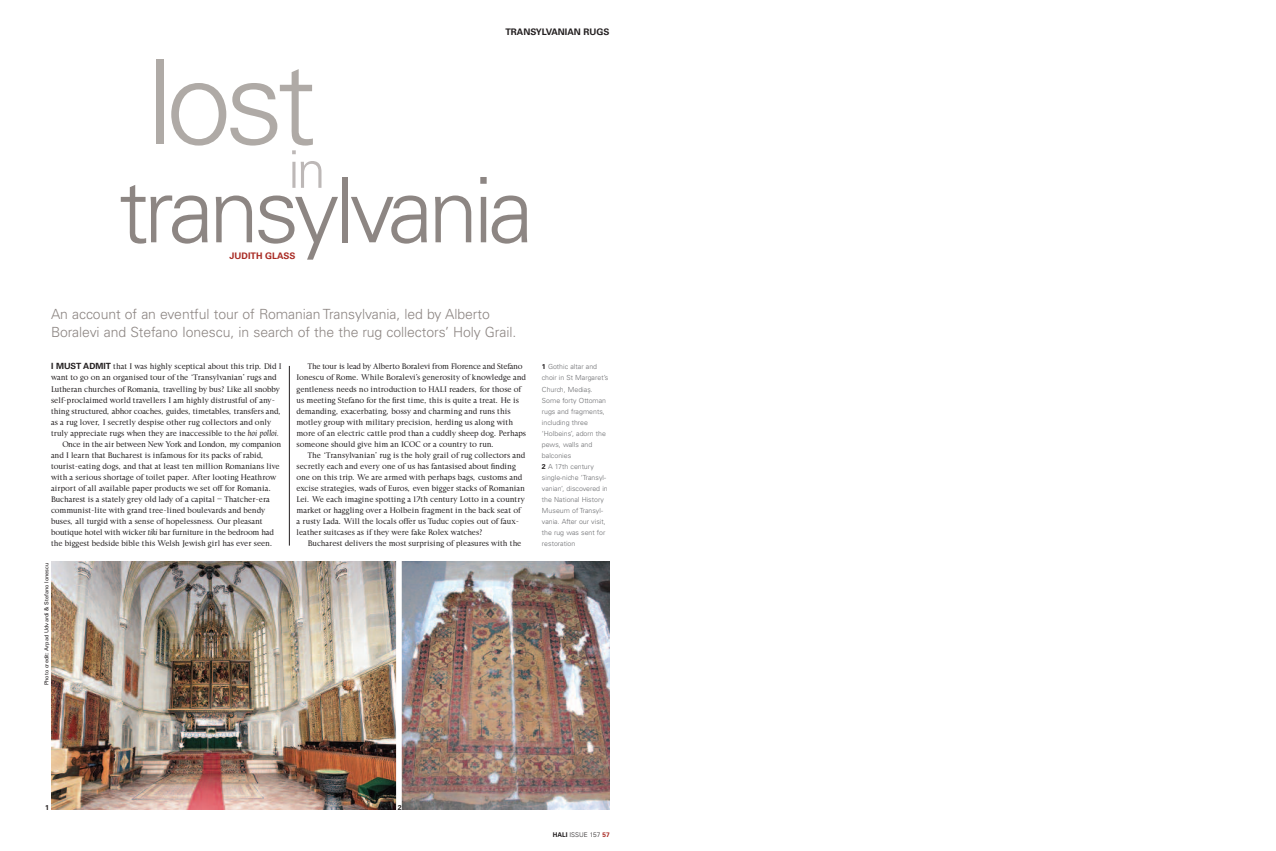
<style>
.page{position:relative;width:1276px;height:851px;background:#fff}
.page>*{position:absolute;margin:0;border:0;box-sizing:border-box;transform-origin:0 0}
.t1{font:300 117.6px "Univers";color:#afaaa6}
.t2{font:300 90.4px "Univers";letter-spacing:-.055em;color:#8d8683}
.t3{font:300 51.9px "Univers";color:#bdb8b7}
.t4{font:300 14px/18px "Univers";letter-spacing:-.005em;color:#8d8683}
.t5{font:700 9px "Univers";color:#231f20}
.t6{font:700 9px "Univers";color:#a92b24}
.t7{font:8.5px/11px "Aries Display";color:#231f20}
.t8{font:8.5px "Aries Display";letter-spacing:-.03em;color:#231f20}
.t9{font:300 7px/11px "Univers";color:#6c6d70}
.t10{font:700 7px "Univers";color:#231f20}
.t11{font:300 6.5px "Univers";color:#231f20}
.t12{font:5.5px "Univers";color:#231f20}
.s1{font-family:"Univers";font-weight:700}
.s2{font-family:"Aries";font-style:italic}
.s3{font-weight:700;color:#231f20}
.s4{font-weight:700}
.s5{font-weight:700;color:#a92b24}
</style>
<div class="page">
<hr style="left:289px;top:366px;width:1px;height:179px;background:#231f20">
<img style="left:402px;top:561px;width:207px;height:248px">
<img style="left:51px;top:561px;width:345px;height:248px">
<p class="t5" style="left:505px;top:28px;width:106px">TRANSYLVANIAN RUGS</p>
<h1 class="t1" style="left:147px;top:59px;width:171px">lost</h1>
<h3 class="t3" style="left:288px;top:150px;width:39px">in</h3>
<h2 class="t2" style="left:119px;top:177px;width:416px">transylvania</h2>
<p class="t6" style="left:229px;top:253px;width:68px">JUDITH GLASS</p>
<h3 class="t4" style="left:51px;top:306px;width:467px">An account of an eventful tour of Romanian Transylvania, led by Alberto<br>Boralevi and Stefano Ionescu, in search of the the rug collectors’ Holy Grail.</h3>
<p class="t7" style="left:51px;top:362px;width:232px"><span class="s1">I MUST ADMIT</span> that I was highly sceptical about this trip. Did I</p>
<p class="t7" style="left:51px;top:373px;width:227px">want to go on an organised tour of the ‘Transylvanian’ rugs and</p>
<p class="t7" style="left:51px;top:384px;width:230px">Lutheran churches of Romania, travelling by bus? Like all snobby</p>
<p class="t7" style="left:51px;top:395px;width:225px">self-proclaimed world travellers I am highly distrustful of any-</p>
<p class="t7" style="left:51px;top:406px;width:231px">thing structured, abhor coaches, guides, timetables, transfers and,</p>
<p class="t7" style="left:51px;top:417px;width:222px">as a rug lover, I secretly despise other rug collectors and only</p>
<p class="t7" style="left:51px;top:428px;width:230px">truly appreciate rugs when they are inaccessible to the <span class="s2">hoi polloi.</span></p>
<p class="t8" style="left:62px;top:441px;width:220px">Once in the air between New York and London, my companion</p>
<p class="t7" style="left:51px;top:450px;width:214px">and I learn that Bucharest is infamous for its packs of rabid,</p>
<p class="t7" style="left:51px;top:461px;width:230px">tourist-eating dogs, and that at least ten million Romanians live</p>
<p class="t7" style="left:51px;top:472px;width:227px">with a serious shortage of toilet paper. After looting Heathrow</p>
<p class="t7" style="left:51px;top:483px;width:222px">airport of all available paper products we set off for Romania.</p>
<p class="t7" style="left:51px;top:494px;width:220px">Bucharest is a stately grey old lady of a capital – Thatcher-era</p>
<p class="t7" style="left:51px;top:505px;width:216px">communist-lite with grand tree-lined boulevards and bendy</p>
<p class="t7" style="left:51px;top:516px;width:213px">buses, all turgid with a sense of hopelessness. Our pleasant</p>
<p class="t7" style="left:51px;top:527px;width:224px">boutique hotel with wicker <span class="s2">tiki</span> bar furniture in the bedroom had</p>
<p class="t7" style="left:51px;top:538px;width:223px">the biggest bedside bible this Welsh Jewish girl has ever seen.</p>
<p class="t12" style="left:45px;top:685px;width:124px;rotate:-90deg">Photo credit: Arpad Udvardi &amp; Stefano Ionescu</p>
<p class="t7" style="left:296px;top:362px;width:231px;text-indent:11px">The tour is lead by Alberto Boralevi from Florence and Stefano Ionescu of Rome. While Boralevi’s generosity of knowledge and gentleness needs no introduction to HALI readers, for those of us meeting Stefano for the first time, this is quite a treat. He is demanding, exacerbating, bossy and charming and runs this motley group with military precision, herding us along with more of an electric cattle prod than a cuddly sheep dog. Perhaps someone should give him an ICOC or a country to run.</p>
<p class="t7" style="left:296px;top:450px;width:230px;text-indent:11px">The ‘Transylvanian’ rug is the holy grail of rug collectors and secretly each and every one of us has fantasised about finding one on this trip. We are armed with perhaps bags, customs and excise strategies, wads of Euros, even bigger stacks of Romanian Lei. We each imagine spotting a 17th century Lotto in a country market or haggling over a Holbein fragment in the back seat of a rusty Lada. Will the locals offer us Tuduc copies out of faux&shy;leather suitcases as if they were fake Rolex watches?</p>
<p class="t7" style="left:308px;top:538px;width:215px">Bucharest delivers the most surprising of pleasures with the</p>
<p class="t10" style="left:439px;top:683px;width:5px">1</p>
<p class="t9" style="left:542px;top:362px;width:68px"><span class="s3">1</span> Gothic altar and choir in St Margaret’s<br>Church, Medias¸.<br>Some forty Ottoman rugs and fragments, including three ‘Holbeins’, adorn the pews, walls and balconies<br><span class="s3">2</span> A 17th century single-niche ‘Transyl&shy;vanian’, discovered in the National History<br>Museum of Transyl&shy;vania. After our visit, the rug was sent for restoration</p>
<p class="t10" style="left:45px;top:804px;width:5px">1</p>
<p class="t10" style="left:398px;top:804px;width:5px">2</p>
<p class="t11" style="left:553px;top:832px;width:58px"><span class="s4">HALI</span> ISSUE 157 <span class="s5">57</span></p>
</div>
